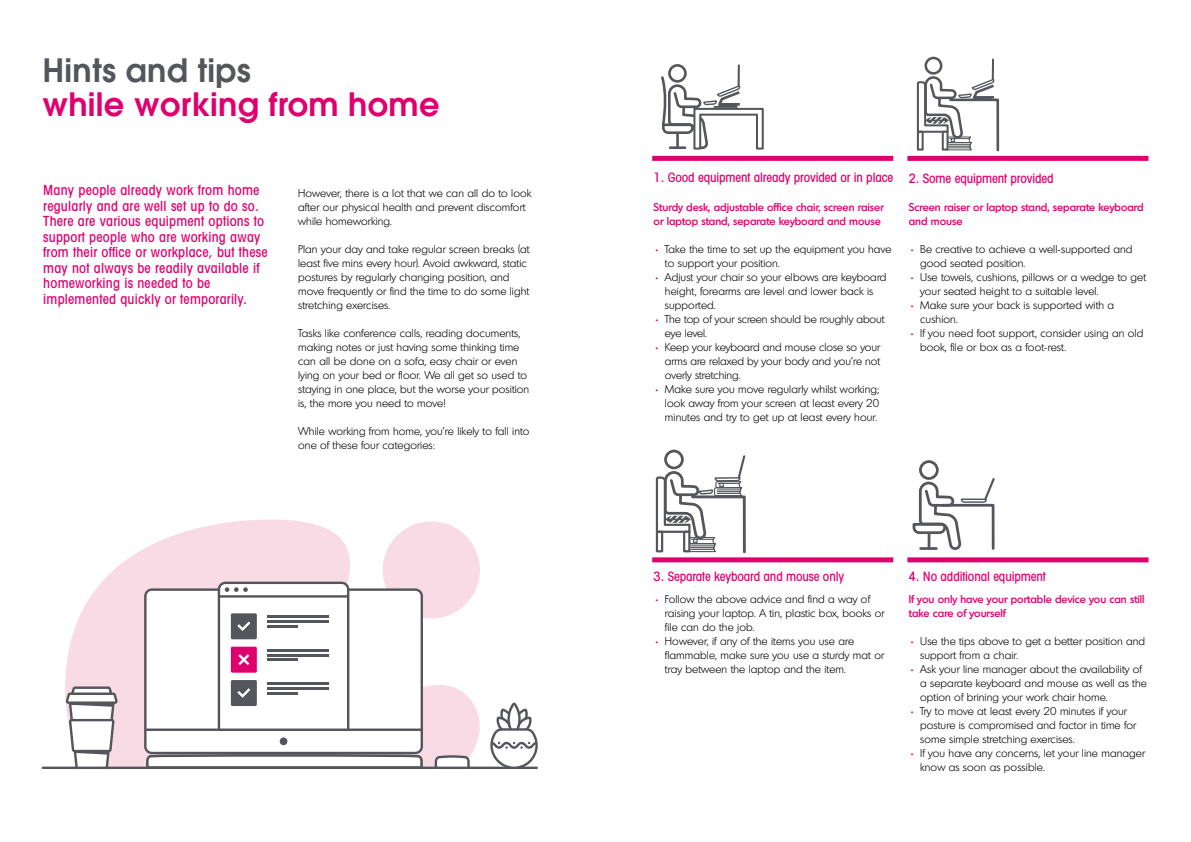
<style>
.page{position:relative;width:1191px;height:842px;background:#fff}
.page>*{position:absolute;margin:0;border:0;box-sizing:border-box;transform-origin:0 0}
.t1{font:600 32px "Avant Garde";letter-spacing:.01em;color:#df006e}
.t2{font:600 32px "Avant Garde";letter-spacing:.01em;color:#54565b}
.t3{font:500 condensed 14px/15.5px "Avant Garde";letter-spacing:.015em;color:#df006e}
.t4{font:500 condensed 13px "Avant Garde";letter-spacing:-.01em;color:#df006e}
.t5{font:300 11px/14px "Montreal TS";letter-spacing:.01em;color:#000}
.t6{font:500 11px/14px "Montreal TS";color:#df006e}
.s1{font-weight:600;color:#df006e}
</style>
<div class="page">
<div style="left:652px;top:156px;width:241px;height:5px;background:#df006e"></div>
<div style="left:907px;top:156px;width:241px;height:5px;background:#df006e"></div>
<svg style="left:661px;top:64px;width:103px;height:86px"></svg>
<div style="left:652px;top:557px;width:241px;height:5px;background:#df006e"></div>
<div style="left:907px;top:557px;width:241px;height:5px;background:#df006e"></div>
<svg style="left:912px;top:460px;width:83px;height:90px"></svg>
<svg style="left:65px;top:519px;width:416px;height:248px;fill:#f9dbe6"></svg>
<div style="left:383px;top:521px;width:97px;height:97px;background:#f9dbe6;border-radius:50%"></div>
<hr style="left:42px;top:767px;width:496px;height:2px;background:#54565b">
<svg style="left:144px;top:588px;width:279px;height:166px"></svg>
<div style="left:280px;top:737px;width:7px;height:8px;background:#54565b;border-radius:50%"></div>
<svg style="left:435px;top:755px;width:35px;height:12px"></svg>
<svg style="left:146px;top:754px;width:277px;height:13px"></svg>
<svg style="left:490px;top:702px;width:48px;height:67px"></svg>
<svg style="left:66px;top:686px;width:52px;height:81px"></svg>
<svg style="left:218px;top:582px;width:131px;height:149px"></svg>
<svg style="left:916px;top:56px;width:84px;height:96px"></svg>
<svg style="left:941px;top:131px;width:7px;height:20px"></svg>
<svg style="left:655px;top:449px;width:91px;height:105px"></svg>
<svg style="left:683px;top:531px;width:7px;height:21px"></svg>
<h1 class="t2" style="left:43px;top:50px;width:210px">Hints and tips</h1>
<h1 class="t1" style="left:43px;top:84px;width:398px">while working from home</h1>
<p class="t3" style="left:43px;top:182px;width:226px">Many people already work from home regularly and are well set up to do so.<br>There are various equipment options to support people who are working away from their office or workplace, but these may not always be readily available if homeworking is needed to be implemented quickly or temporarily.</p>
<p class="t5" style="left:298px;top:185px;width:235px">However, there is a lot that we can all do to look after our physical health and prevent discomfort while homeworking.</p>
<p class="t5" style="left:298px;top:241px;width:233px">Plan your day and take regular screen breaks (at least five mins every hour). Avoid awkward, static postures by regularly changing position, and move frequently or find the time to do some light stretching exercises.</p>
<p class="t5" style="left:298px;top:325px;width:233px">Tasks like conference calls, reading documents, making notes or just having some thinking time can all be done on a sofa, easy chair or even lying on your bed or floor. We all get so used to staying in one place, but the worse your position is, the more you need to move!</p>
<p class="t5" style="left:298px;top:423px;width:233px">While working from home, you’re likely to fall into one of these four categories:</p>
<p class="t4" style="left:653px;top:169px;width:241px">1. Good equipment already provided or in place</p>
<p class="t6" style="left:653px;top:199px;width:232px">Sturdy desk, adjustable office chair, screen raiser or laptop stand, separate keyboard and mouse</p>
<p class="t5" style="left:665px;top:241px;width:228px;text-indent:-11px"><span class="s1">•</span> Take the time to set up the equipment you have to support your position.</p>
<p class="t5" style="left:665px;top:269px;width:223px;text-indent:-11px"><span class="s1">•</span> Adjust your chair so your elbows are keyboard height, forearms are level and lower back is supported.</p>
<p class="t5" style="left:665px;top:311px;width:221px;text-indent:-11px"><span class="s1">•</span> The top of your screen should be roughly about eye level.</p>
<p class="t5" style="left:665px;top:339px;width:217px;text-align:justify;text-indent:-11px"><span class="s1">•</span> Keep your keyboard and mouse close so your arms are relaxed by your body and you’re not overly stretching.</p>
<p class="t5" style="left:665px;top:382px;width:216px;text-align:justify;text-indent:-11px"><span class="s1">•</span> Make sure you move regularly whilst working; look away from your screen at least every 20 minutes and try to get up at least every hour.</p>
<p class="t4" style="left:909px;top:170px;width:146px">2. Some equipment provided</p>
<p class="t6" style="left:909px;top:199px;width:236px">Screen raiser or laptop stand, separate keyboard and mouse</p>
<p class="t5" style="left:920px;top:241px;width:214px;text-indent:-11px"><span class="s1">•</span> Be creative to achieve a well-supported and good seated position.</p>
<p class="t5" style="left:920px;top:269px;width:227px;text-indent:-11px"><span class="s1">•</span> Use towels, cushions, pillows or a wedge to get your seated height to a suitable level.</p>
<p class="t5" style="left:920px;top:297px;width:195px;text-indent:-11px"><span class="s1">•</span> Make sure your back is supported with a cushion.</p>
<p class="t5" style="left:920px;top:325px;width:225px;text-indent:-11px"><span class="s1">•</span> If you need foot support, consider using an old book, file or box as a foot-rest.</p>
<p class="t4" style="left:653px;top:569px;width:192px">3. Separate keyboard and mouse only</p>
<p class="t5" style="left:665px;top:591px;width:221px;text-indent:-11px"><span class="s1">•</span> Follow the above advice and find a way of raising your laptop. A tin, plastic box, books or file can do the job.</p>
<p class="t5" style="left:665px;top:633px;width:221px;text-indent:-11px"><span class="s1">•</span> However, if any of the items you use are flammable, make sure you use a sturdy mat or tray between the laptop and the item.</p>
<p class="t4" style="left:909px;top:569px;width:138px">4. No additional equipment</p>
<p class="t6" style="left:909px;top:591px;width:237px">If you only have your portable device you can still take care of yourself</p>
<p class="t5" style="left:920px;top:633px;width:226px;text-indent:-11px"><span class="s1">•</span> Use the tips above to get a better position and support from a chair.</p>
<p class="t5" style="left:920px;top:661px;width:228px;text-indent:-11px"><span class="s1">•</span> Ask your line manager about the availability of a separate keyboard and mouse as well as the option of brining your work chair home.</p>
<p class="t5" style="left:920px;top:703px;width:218px;text-indent:-11px"><span class="s1">•</span> Try to move at least every 20 minutes if your posture is compromised and factor in time for some simple stretching exercises.</p>
<p class="t5" style="left:920px;top:746px;width:226px;text-indent:-11px"><span class="s1">•</span> If you have any concerns, let your line manager know as soon as possible.</p>
</div>
